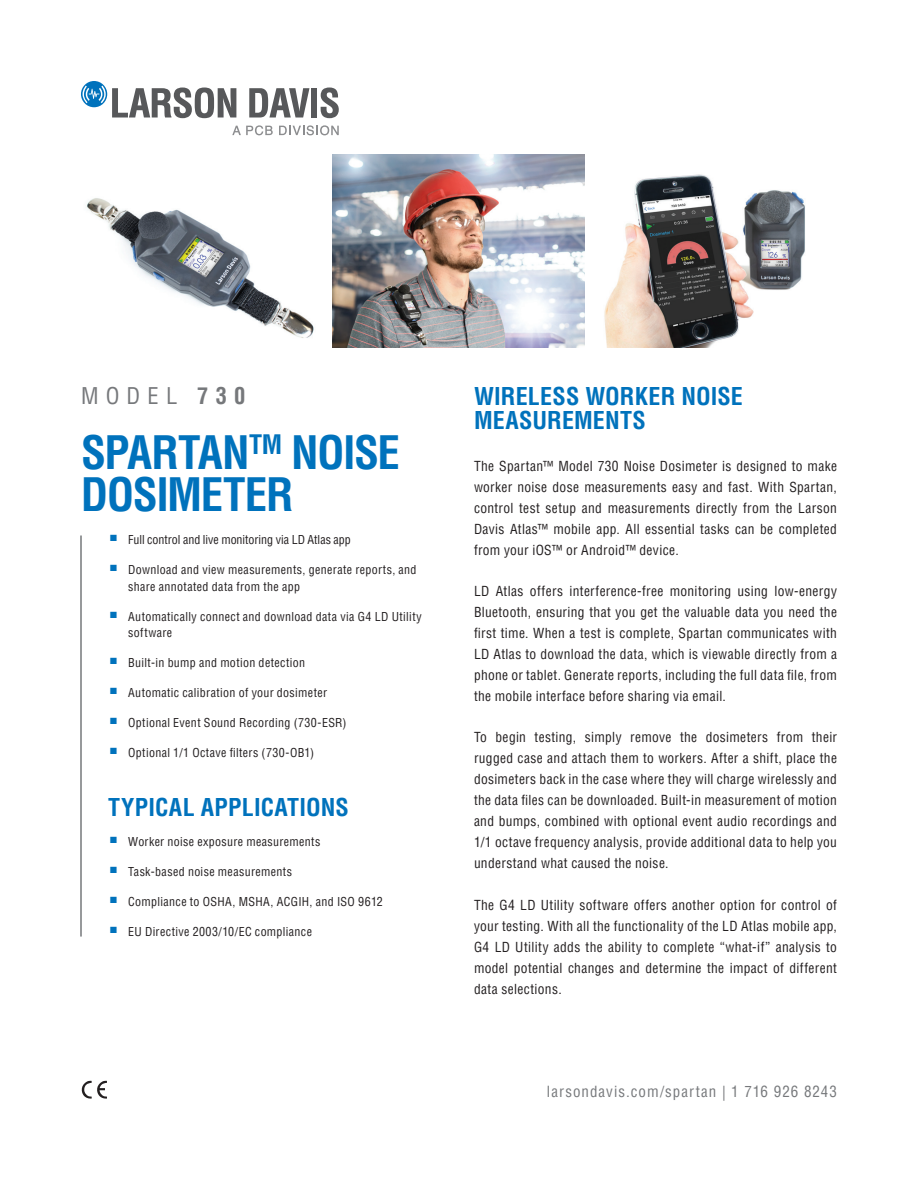
<style>
.page{position:relative;width:918px;height:1188px;background:#fff}
.page>*{position:absolute;margin:0;border:0;box-sizing:border-box;transform-origin:0 0}
.t1{font:700 condensed 45px/42px "Helvetica LT Pro";letter-spacing:-.035em;color:#0072bc}
.t2{font:700 condensed 24px/24px "Helvetica LT Pro";letter-spacing:.005em;color:#0072bc}
.t3{font:condensed 22.5px "Helvetica LT Pro";letter-spacing:.32em;color:#76787b}
.t4{font:condensed 15px "Helvetica LT Pro";letter-spacing:.07em;color:#76787b}
.t5{font:condensed 13.5px/21px "Helvetica LT Pro";letter-spacing:.025em;color:#231f20;text-align:justify}
.t6{font:condensed 12px/16.5px "Helvetica LT Pro";letter-spacing:.03em;color:#231f20}
.t7{font:condensed 12px "Helvetica LT Pro";color:#231f20}
.s1{font-weight:700}
</style>
<div class="page">
<img style="left:333px;top:154px;width:472px;height:194px">
<svg style="left:86px;top:154px;width:247px;height:194px"></svg>
<svg style="left:81px;top:1081px;width:26px;height:18px"></svg>
<hr style="left:80px;top:536px;width:2px;height:401px;background:#76787b">
<svg style="left:232px;top:125px;width:41px;height:10px"></svg>
<svg style="left:279px;top:125px;width:60px;height:10px"></svg>
<svg style="left:249px;top:88px;width:60px;height:30px"></svg>
<div style="left:312px;top:88px;width:5px;height:30px;background:#57585a"></div>
<svg style="left:321px;top:88px;width:18px;height:30px"></svg>
<svg style="left:81px;top:81px;width:155px;height:37px"></svg>
<h3 class="t3" style="left:81px;top:382px;width:166px">MODEL <span class="s1">730</span></h3>
<h2 class="t2" style="left:474px;top:384px;width:270px">WIRELESS WORKER NOISE<br>MEASUREMENTS</h2>
<p class="t5" style="left:474px;top:455px;width:365px">The Spartan™ Model 730 Noise Dosimeter is designed to make worker noise dose measurements easy and fast. With Spartan, control test setup and measurements directly from the Larson Davis Atlas™ mobile app. All essential tasks can be completed from your iOS™ or Android™ device.</p>
<p class="t5" style="left:474px;top:580px;width:365px">LD Atlas offers interference-free monitoring using low-energy Bluetooth, ensuring that you get the valuable data you need the first time. When a test is complete, Spartan communicates with LD Atlas to download the data, which is viewable directly from a phone or tablet. Generate reports, including the full data file, from the mobile interface before sharing via email.</p>
<p class="t5" style="left:474px;top:727px;width:365px">To begin testing, simply remove the dosimeters from their rugged case and attach them to workers. After a shift, place the dosimeters back in the case where they will charge wirelessly and the data files can be downloaded. Built-in measurement of motion and bumps, combined with optional event audio recordings and 1/1 octave frequency analysis, provide additional data to help you understand what caused the noise.</p>
<p class="t5" style="left:474px;top:894px;width:365px">The G4 LD Utility software offers another option for control of your testing. With all the functionality of the LD Atlas mobile app, G4 LD Utility adds the ability to complete “what-if” analysis to model potential changes and determine the impact of different data selections.</p>
<h1 class="t1" style="left:81px;top:430px;width:321px">SPARTAN<sup>TM</sup> NOISE<br>DOSIMETER</h1>
<p class="t7" style="left:110px;top:532px;width:242px"><sup>■</sup> Full control and live monitoring via LD Atlas app</p>
<p class="t6" style="left:128px;top:561px;width:290px;text-indent:-18px"><sup>■</sup> Download and view measurements, generate reports, and share annotated data from the app</p>
<p class="t6" style="left:128px;top:608px;width:295px;text-indent:-18px"><sup>■</sup> Automatically connect and download data via G4 LD Utility software</p>
<p class="t6" style="left:110px;top:654px;width:196px"><sup>■</sup> Built-in bump and motion detection</p>
<p class="t6" style="left:110px;top:684px;width:218px"><sup>■</sup> Automatic calibration of your dosimeter</p>
<p class="t6" style="left:110px;top:714px;width:238px"><sup>■</sup> Optional Event Sound Recording (730-ESR)</p>
<p class="t6" style="left:110px;top:744px;width:206px"><sup>■</sup> Optional 1/1 Octave filters (730-OB1)</p>
<h2 class="t2" style="left:108px;top:794px;width:242px">TYPICAL APPLICATIONS</h2>
<p class="t6" style="left:110px;top:833px;width:212px"><sup>■</sup> Worker noise exposure measurements</p>
<p class="t6" style="left:110px;top:863px;width:183px"><sup>■</sup> Task-based noise measurements</p>
<p class="t6" style="left:110px;top:893px;width:274px"><sup>■</sup> Compliance to OSHA, MSHA, ACGIH, and ISO 9612</p>
<p class="t6" style="left:110px;top:923px;width:203px"><sup>■</sup> EU Directive 2003/10/EC compliance</p>
<p class="t4" style="left:547px;top:1082px;width:292px">larsondavis.com/spartan | 1 716 926 8243</p>
</div>
